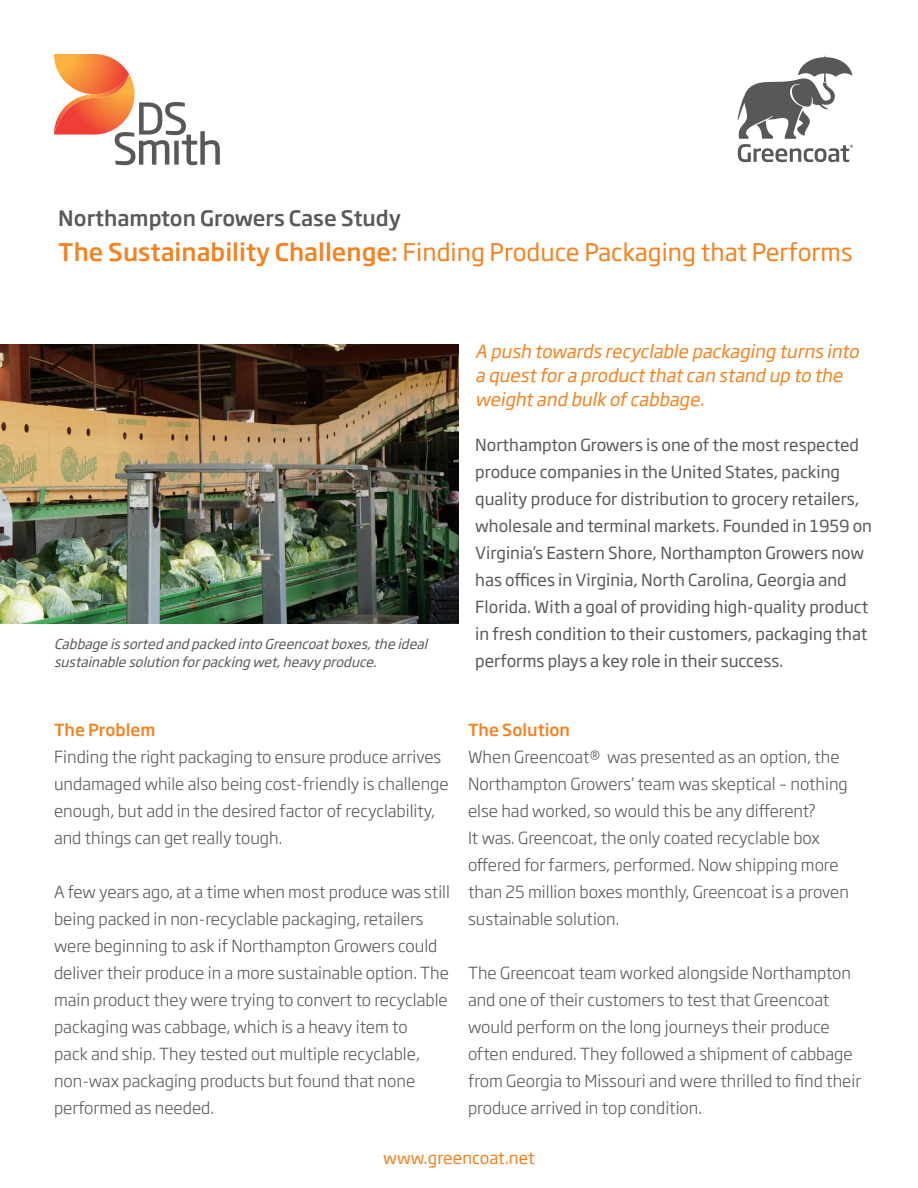
<style>
.page{position:relative;width:918px;height:1188px;background:#fff}
.page>*{position:absolute;margin:0;border:0;box-sizing:border-box;transform-origin:0 0}
.t1{font:24px "Soho Gothic Pro";color:#f58220}
.t2{font:500 21px "Soho Gothic Pro";color:#58595b}
.t3{font:italic 18px/24px "Soho Gothic Pro";color:#f58220}
.t4{font:300 16.5px/27px "Soho Gothic Pro";color:#58595b}
.t5{font:16.5px/27px "Soho Gothic Pro";color:#58595b}
.t6{font:500 16.5px "Soho Gothic Pro";color:#f58220}
.t7{font:16.5px "Soho Gothic Pro";color:#f58220}
.t8{font:italic 13.5px/18px "Soho Gothic Pro";color:#58595b}
.s1{font-weight:500}
</style>
<div class="page">
<svg style="left:54px;top:54px;width:166px;height:111px"></svg>
<img style="left:0;top:344px;width:459px;height:279px">
<svg style="left:737px;top:56px;width:116px;height:106px"></svg>
<p class="t2" style="left:58px;top:201px;width:344px">Northampton Growers Case Study</p>
<p class="t1" style="left:58px;top:233px;width:796px"><span class="s1">The Sustainability Challenge:</span> Finding Produce Packaging that Performs</p>
<p class="t8" style="left:54px;top:634px;width:379px">CabbageissortedandpackedintoGreencoatboxes,theideal sustainablesolutionforpackingwet,heavyproduce.</p>
<p class="t3" style="left:475px;top:338px;width:390px">A push towards recyclable packaging turns into a questfora productthatcan stand up to the weightand bulk ofcabbage.</p>
<p class="t5" style="left:475px;top:431px;width:398px">Northampton Growers is one of the most respected produce companies in the United States, packing quality produce for distribution to grocery retailers, wholesale and terminal markets. Founded in 1959 on Virginia’s Eastern Shore, Northampton Growers now has offices in Virginia, North Carolina, Georgia and Florida. With a goal of providing high-quality product in fresh condition to their customers, packaging that performs plays a key role in their success.</p>
<p class="t6" style="left:54px;top:717px;width:103px">The Problem</p>
<p class="t4" style="left:54px;top:743px;width:396px">Finding the right packaging to ensure produce arrives undamaged while also being cost-friendly is challenge enough, but add in the desired factor of recyclability, and things can get really tough.</p>
<p class="t4" style="left:54px;top:878px;width:397px">A few years ago, at a time when most produce was still being packed in non-recyclable packaging, retailers were beginning to ask if Northampton Growers could deliver their produce in a more sustainable option. The main product they were trying to convert to recyclable packaging was cabbage, which is a heavy item to</p>
<p class="t4" style="left:54px;top:1040px;width:368px">pack and ship. They tested out multiple recyclable, non-wax packaging products but found that none performed as needed.</p>
<p class="t6" style="left:468px;top:717px;width:104px">The Solution</p>
<p class="t4" style="left:468px;top:743px;width:382px">When Greencoat® was presented as an option, the Northampton Growers’ team was skeptical – nothing else had worked, so would this be any different?<br>It was. Greencoat, the only coated recyclable box offered for farmers, performed. Now shipping more than 25 million boxes monthly, Greencoat is a proven sustainable solution.</p>
<p class="t4" style="left:468px;top:959px;width:395px">The Greencoat team worked alongside Northampton and one of their customers to test that Greencoat would perform on the long journeys their produce often endured. They followed a shipment of cabbage from Georgia to Missouri and were thrilled to find their produce arrived in top condition.</p>
<p class="t7" style="left:383px;top:1145px;width:153px">www.greencoat.net</p>
</div>
